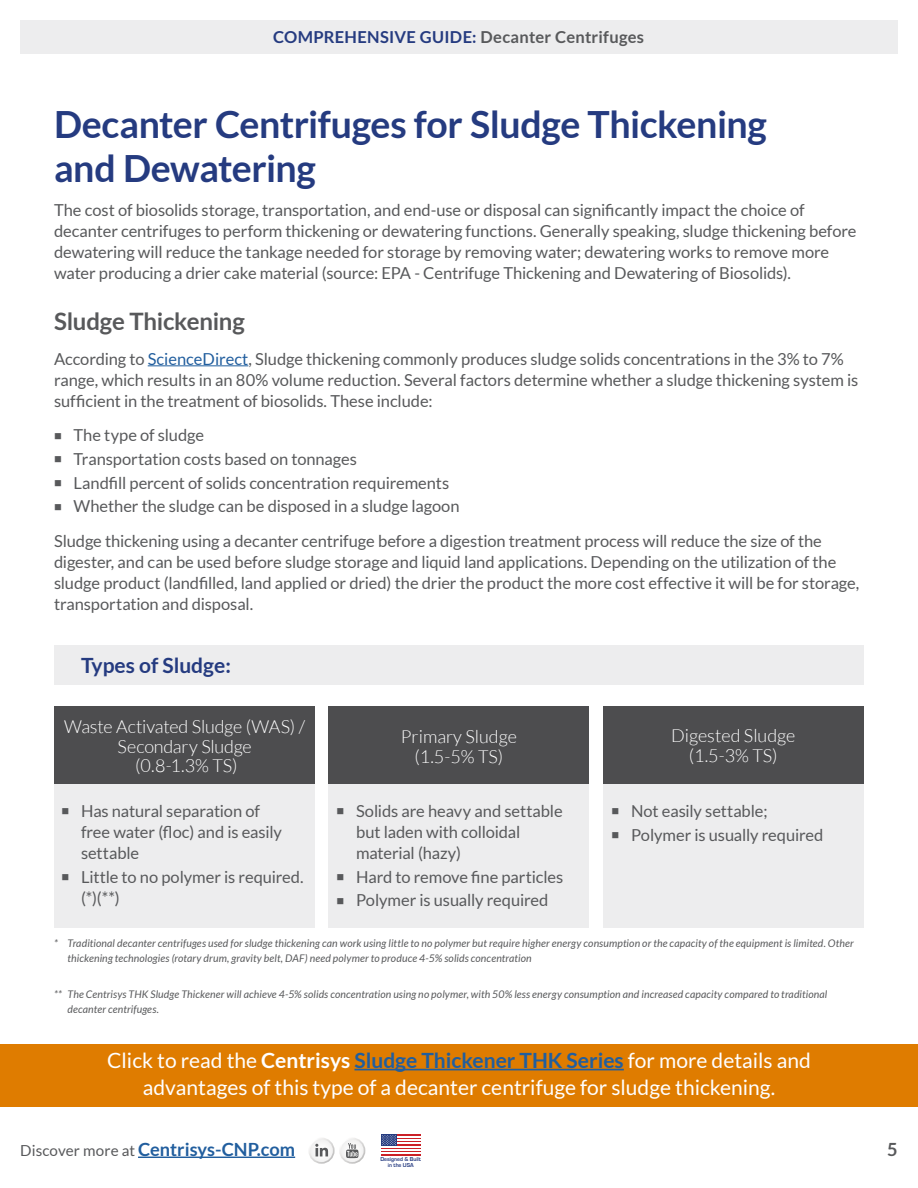
<style>
.page{position:relative;width:918px;height:1188px;background:#fff}
.page>*{position:absolute;margin:0;border:0;box-sizing:border-box;transform-origin:0 0}
.t1{font:700 37.5px/43.5px "Lato";letter-spacing:-.015em;color:#253b80}
.t2{font:700 24px "Lato";letter-spacing:-.01em;color:#58595b}
.t3{font:21px/27px "Lato";color:#fff;text-align:center}
.t4{font:700 21px "Lato";color:#253b80}
.t5{font:700 18.15px "Lato";color:#215e9e}
.t6{font:700 18.15px "Lato";color:#58595b}
.t7{font:300 18px/19.5px "Lato";color:#fff;text-align:center}
.t8{font:16.5px/21px "Lato";letter-spacing:-.005em;color:#58595b}
.t9{font:700 16.5px "Lato";letter-spacing:.02em;color:#253b80}
.t10{font:italic 10.5px/15px "Lato";letter-spacing:.01em;color:#58595b}
.t11{font:700 5.85px/5.4px "Eurostile";color:#253b80;text-align:center}
.t12{font:700 4.65px/4.2px "Eurostile";color:#253b80;text-align:center}
.s1{color:#58595b}
.s2{color:#215e9e}
.s3{font-weight:700}
.s4{font-weight:700;color:#215e9e}
.s5{font-weight:400;font-size:15.15px;color:#58595b}
</style>
<div class="page">
<hr style="left:138px;top:1157px;width:157px;height:1px;background:#215e9e">
<svg style="left:309px;top:1138px;width:25px;height:25px"></svg>
<div style="left:308px;top:1138px;width:27px;height:26px;border:2px solid #fff;border-radius:50%"></div>
<svg style="left:315px;top:1144px;width:13px;height:12px"></svg>
<svg style="left:340px;top:1138px;width:25px;height:25px"></svg>
<div style="left:339px;top:1138px;width:26px;height:26px;border:2px solid #fff;border-radius:50%"></div>
<svg style="left:346px;top:1143px;width:13px;height:15px"></svg>
<hr style="left:381px;top:1135px;width:40px;height:1px;background:#cb2027">
<hr style="left:381px;top:1138px;width:40px;height:1px;background:#cb2027">
<hr style="left:381px;top:1141px;width:40px;height:2px;background:#cb2027">
<hr style="left:381px;top:1144px;width:40px;height:2px;background:#cb2027">
<hr style="left:381px;top:1147px;width:40px;height:2px;background:#cb2027">
<hr style="left:381px;top:1151px;width:40px;height:1px;background:#cb2027">
<hr style="left:381px;top:1154px;width:40px;height:1px;background:#cb2027">
<div style="left:381px;top:1135px;width:16px;height:11px;background:#253b80"></div>
<svg style="left:382px;top:1135px;width:14px;height:10px"></svg>
<div style="left:20px;top:20px;width:877px;height:34px;background:#ededee"></div>
<div style="left:54px;top:780px;width:261px;height:148px;background:#ededee"></div>
<div style="left:328px;top:780px;width:261px;height:148px;background:#ededee"></div>
<div style="left:603px;top:780px;width:261px;height:148px;background:#ededee"></div>
<hr style="left:148px;top:365px;width:100px;height:1px;background:#215e9e">
<div style="left:54px;top:707px;width:261px;height:77px;background:#4d4d4f"></div>
<div style="left:328px;top:707px;width:261px;height:77px;background:#4d4d4f"></div>
<div style="left:603px;top:707px;width:261px;height:77px;background:#4d4d4f"></div>
<div style="left:54px;top:646px;width:810px;height:39px;background:#ededee"></div>
<div style="left:0;top:1044px;width:918px;height:63px;background:#df7c00"></div>
<hr style="left:354px;top:1069px;width:270px;height:1px;background:#215e9e">
<p class="t9" style="left:273px;top:27px;width:372px">COMPREHENSIVE GUIDE: <span class="s1">Decanter Centrifuges</span></p>
<h1 class="t1" style="left:54px;top:102px;width:714px">Decanter Centrifuges for Sludge Thickening and Dewatering</h1>
<p class="t8" style="left:54px;top:200px;width:804px">The cost of biosolids storage, transportation, and end-use or disposal can significantly impact the choice of decanter centrifuges to perform thickening or dewatering functions. Generally speaking, sludge thickening before dewatering will reduce the tankage needed for storage by removing water; dewatering works to remove more water producing a drier cake material (source: EPA - Centrifuge Thickening and Dewatering of Biosolids).</p>
<h2 class="t2" style="left:54px;top:308px;width:192px">Sludge Thickening</h2>
<p class="t8" style="left:54px;top:348px;width:806px">According to <span class="s2">ScienceDirect</span>, Sludge thickening commonly produces sludge solids concentrations in the 3% to 7% range, which results in an 80% volume reduction. Several factors determine whether a sludge thickening system is sufficient in the treatment of biosolids. These include:</p>
<p class="t8" style="left:54px;top:425px;width:152px">■ The type of sludge</p>
<p class="t8" style="left:54px;top:448px;width:305px">■ Transportation costs based on tonnages</p>
<p class="t8" style="left:54px;top:472px;width:397px">■ Landfill percent of solids concentration requirements</p>
<p class="t8" style="left:54px;top:489px;width:769px;line-height:34.5px">■ Whether the sludge can be disposed in a sludge lagoon<br>Sludge thickening using a decanter centrifuge before a digestion treatment process will reduce the size of the</p>
<p class="t8" style="left:54px;top:551px;width:807px">digester, and can be used before sludge storage and liquid land applications. Depending on the utilization of the sludge product (landfilled, land applied or dried) the drier the product the more cost effective it will be for storage, transportation and disposal.</p>
<p class="t4" style="left:81px;top:654px;width:151px">Types of Sludge:</p>
<p class="t7" style="left:64px;top:717px;width:242px">Waste Activated Sludge (WAS) /<br>Secondary Sludge<br>(0.8-1.3% TS)</p>
<p class="t7" style="left:401px;top:727px;width:118px">Primary Sludge (1.5-5% TS)</p>
<p class="t7" style="left:671px;top:726px;width:126px">Digested Sludge (1.5-3% TS)</p>
<p class="t8" style="left:81px;top:800px;width:202px;text-indent:-20px">■ Has natural separation of free water (floc) and is easily settable</p>
<p class="t8" style="left:81px;top:866px;width:224px;text-indent:-20px">■ Little to no polymer is required. (*)(**)</p>
<p class="t8" style="left:356px;top:800px;width:208px;text-indent:-20px">■ Solids are heavy and settable but laden with colloidal material (hazy)</p>
<p class="t8" style="left:337px;top:866px;width:228px">■ Hard to remove fine particles</p>
<p class="t8" style="left:337px;top:890px;width:213px">■ Polymer is usually required</p>
<p class="t8" style="left:612px;top:800px;width:157px">■ Not easily settable;</p>
<p class="t8" style="left:612px;top:824px;width:213px">■ Polymer is usually required</p>
<p class="t10" style="left:68px;top:936px;width:788px;text-indent:-14px">* Traditional decanter centrifuges used for sludge thickening can work using little to no polymer but require higher energy consumption or the capacity of the equipment is limited. Other thickening technologies (rotary drum, gravity belt, DAF) need polymer to produce 4-5% solids concentration</p>
<p class="t10" style="left:68px;top:987px;width:761px;text-indent:-14px">** The Centrisys THK Sludge Thickener will achieve 4-5% solids concentration using no polymer, with 50% less energy consumption and increased capacity compared to traditional decanter centrifuges.</p>
<p class="t3" style="left:107px;top:1047px;width:705px">Click to read the <span class="s3">Centrisys</span> <span class="s4">Sludge Thickener THK Series</span> for more details and advantages of this type of a decanter centrifuge for sludge thickening.</p>
<p class="t5" style="left:20px;top:1139px;width:276px"><span class="s5">Discover more at</span> Centrisys-CNP.com</p>
<p class="t12" style="left:371px;top:1156px;width:33px">Designed &amp; Built in the USA</p>
<p class="t11" style="left:381px;top:1157px;width:42px">Designed &amp; Built in the USA</p>
<p class="t6" style="left:887px;top:1139px;width:12px">5</p>
</div>
